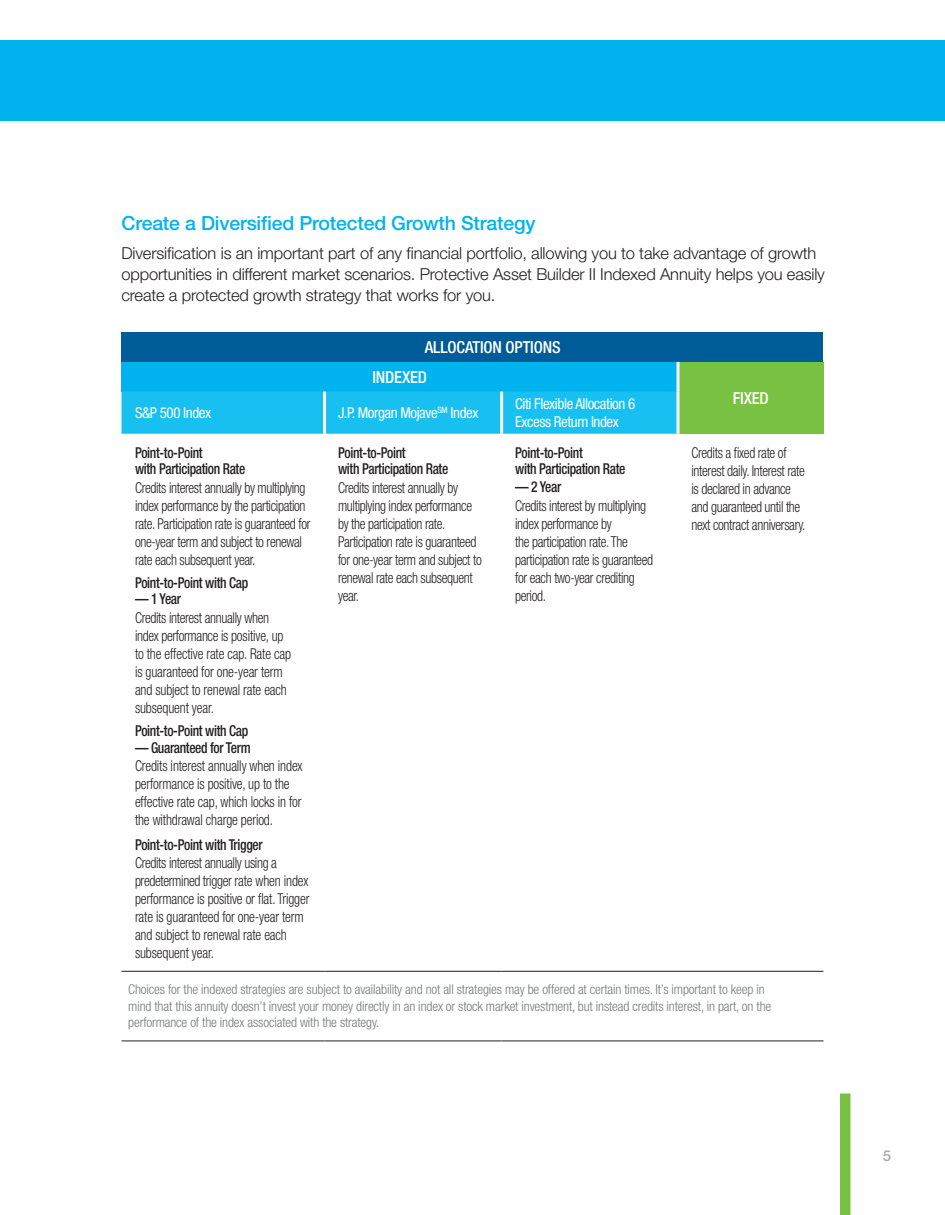
<style>
.page{position:relative;width:945px;height:1215px;background:#fff}
.page>*{position:absolute;margin:0;border:0;box-sizing:border-box;transform-origin:0 0}
.t1{font:500 19.5px "Helvetica Neue LT Std";letter-spacing:-.01em;color:#00b3ee}
.t2{font:300 16.5px/21px "Helvetica Neue LT Std";letter-spacing:-.01em;color:#231f20}
.t3{font:500 condensed 16.5px/29.5px "Helvetica Neue LT Std";letter-spacing:-.01em;color:#fff}
.t4{font:300 condensed 15px/18px "Helvetica Neue LT Std";letter-spacing:-.025em;color:#231f20;scale:.9 1}
.t5{font:500 condensed 15px/16.5px "Helvetica Neue LT Std";letter-spacing:-.025em;color:#231f20;scale:.9 1}
.t6{font:condensed 15px/18px "Helvetica Neue LT Std";letter-spacing:-.03em;color:#fff}
.t7{font:500 15px "Helvetica Neue LT Std";color:#a6acb4}
.t8{font:300 condensed 13.5px/16.5px "Helvetica Neue LT Std";letter-spacing:-.01em;color:#76787b}
</style>
<div class="page">
<div style="left:122px;top:332px;width:702px;height:30px;background:#005c98"></div>
<div style="left:122px;top:362px;width:556px;height:30px;background:#00b3ee"></div>
<div style="left:678px;top:362px;width:146px;height:72px;background:#79c142"></div>
<div style="left:122px;top:392px;width:554px;height:42px;background:#18c0f2"></div>
<hr style="left:323px;top:392px;width:3px;height:42px;background:#fff">
<hr style="left:500px;top:392px;width:3px;height:42px;background:#fff">
<hr style="left:122px;top:971px;width:203px;height:1px;background:#231f20">
<hr style="left:325px;top:971px;width:177px;height:1px;background:#231f20">
<hr style="left:502px;top:971px;width:176px;height:1px;background:#231f20">
<hr style="left:678px;top:971px;width:146px;height:1px;background:#231f20">
<hr style="left:122px;top:1041px;width:203px;height:1px;background:#231f20">
<hr style="left:325px;top:1041px;width:177px;height:1px;background:#231f20">
<hr style="left:502px;top:1041px;width:176px;height:1px;background:#231f20">
<hr style="left:678px;top:1041px;width:146px;height:1px;background:#231f20">
<svg style="left:676px;top:362px;width:4px;height:30px"></svg>
<svg style="left:676px;top:392px;width:4px;height:42px"></svg>
<div style="left:0;top:40px;width:945px;height:81px;background:#00b3ee"></div>
<div style="left:840px;top:1094px;width:10px;height:121px;background:#79c142"></div>
<h1 class="t1" style="left:122px;top:211px;width:416px">Create a Diversified Protected Growth Strategy</h1>
<p class="t2" style="left:122px;top:242px;width:705px">Diversification is an important part of any financial portfolio, allowing you to take advantage of growth opportunities in different market scenarios. Protective Asset Builder II Indexed Annuity helps you easily create a protected growth strategy that works for you.</p>
<p class="t3" style="left:372px;top:332px;width:190px;text-indent:52px">ALLOCATION OPTIONS<br>INDEXED</p>
<p class="t3" style="left:733px;top:383px;width:38px">FIXED</p>
<p class="t6" style="left:135px;top:404px;width:78px">S&amp;P 500 Index</p>
<p class="t6" style="left:338px;top:404px;width:142px">J.P. Morgan Mojave<sup>SM</sup> Index</p>
<p class="t6" style="left:515px;top:395px;width:122px">Citi Flexible Allocation 6<br>Excess Return Index</p>
<p class="t5" style="left:135px;top:444px;width:124px">Point-to-Point<br>with Participation Rate</p>
<p class="t4" style="left:135px;top:478px;width:197px">Credits interest annually by multiplying index performance by the participation rate. Participation rate is guaranteed for one-year term and subject to renewal rate each subsequent year.</p>
<p class="t5" style="left:135px;top:574px;width:127px">Point-to-Point with Cap</p>
<p class="t5" style="left:135px;top:591px;width:53px">— 1 Year</p>
<p class="t4" style="left:135px;top:608px;width:175px">Credits interest annually when index performance is positive, up to the effective rate cap. Rate cap is guaranteed for one-year term and subject to renewal rate each subsequent year.</p>
<p class="t5" style="left:135px;top:722px;width:127px">Point-to-Point with Cap</p>
<p class="t5" style="left:135px;top:739px;width:130px">— Guaranteed for Term</p>
<p class="t4" style="left:135px;top:756px;width:188px">Credits interest annually when index performance is positive, up to the effective rate cap, which locks in for the withdrawal charge period.</p>
<p class="t5" style="left:135px;top:836px;width:143px">Point-to-Point with Trigger</p>
<p class="t4" style="left:135px;top:853px;width:195px">Credits interest annually using a predetermined trigger rate when index performance is positive or flat. Trigger rate is guaranteed for one-year term and subject to renewal rate each subsequent year.</p>
<p class="t4" style="left:692px;top:444px;width:128px">Credits a fixed rate of interest daily. Interest rate is declared in advance and guaranteed until the next contract anniversary.</p>
<p class="t5" style="left:338px;top:444px;width:124px">Point-to-Point<br>with Participation Rate</p>
<p class="t4" style="left:338px;top:478px;width:161px">Credits interest annually by multiplying index performance by the participation rate.<br>Participation rate is guaranteed for one-year term and subject to renewal rate each subsequent year.</p>
<p class="t5" style="left:515px;top:444px;width:124px">Point-to-Point<br>with Participation Rate</p>
<p class="t5" style="left:515px;top:479px;width:53px">— 2 Year</p>
<p class="t4" style="left:515px;top:496px;width:155px">Credits interest by multiplying index performance by<br>the participation rate. The participation rate is guaranteed for each two-year crediting period.</p>
<p class="t8" style="left:128px;top:981px;width:645px">Choices for the indexed strategies are subject to availability and not all strategies may be offered at certain times. It’s important to keep in mind that this annuity doesn’t invest your money directly in an index or stock market investment, but instead credits interest, in part, on the performance of the index associated with the strategy.</p>
<p class="t7" style="left:883px;top:1147px;width:10px">5</p>
</div>
